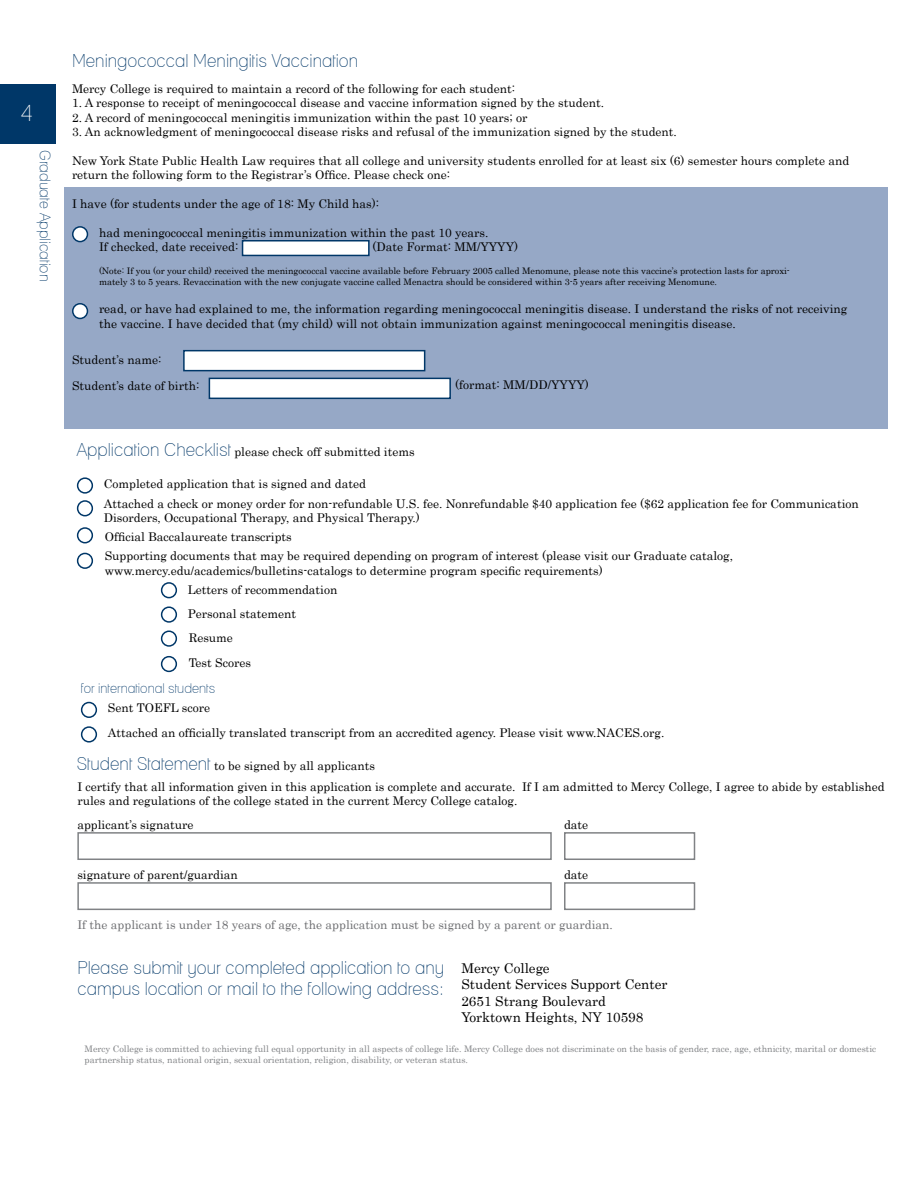
<style>
.page{position:relative;width:918px;height:1188px;background:#fff}
.page>*{position:absolute;margin:0;border:0;box-sizing:border-box;transform-origin:0 0}
.t1{font:condensed 18px/21.6px "Lane";color:#003768}
.t2{font:18px "Times";color:#fff}
.t3{font:condensed 15px "Lane";color:#003768}
.t4{font:13.5px/16.2px "Century";color:#000}
.t5{font:condensed 13.5px "Lane";color:#003768}
.t6{font:12px/14.4px "Century";color:#000}
.t7{font:12px "Century";color:#6d6e71}
.t8{font:9px/10.8px "Century";color:#000}
.t9{font:9px/10.8px "Century";color:#808285}
.s1{font-family:"Lane";font-stretch:condensed;font-size:24px}
.s2{font-family:"Lane";font-stretch:condensed;font-size:18px;color:#003768}
</style>
<div class="page">
<div style="left:64px;top:188px;width:824px;height:241px;background:#96a8c6"></div>
<div style="left:1px;top:84px;width:54px;height:60px;background:#003768"></div>
<div style="left:77px;top:553px;width:16px;height:16px;border:2px solid #003768;border-radius:50%"></div>
<div style="left:161px;top:656px;width:16px;height:16px;border:2px solid #003768;border-radius:50%"></div>
<div style="left:77px;top:477px;width:16px;height:17px;border:2px solid #003768;border-radius:50%"></div>
<div style="left:73px;top:227px;width:14px;height:15px;background:#fff;border-radius:50%"></div>
<div style="left:72px;top:226px;width:16px;height:16px;border:2px solid #003768;border-radius:50%"></div>
<div style="left:73px;top:304px;width:14px;height:14px;background:#fff;border-radius:50%"></div>
<div style="left:72px;top:303px;width:16px;height:16px;border:2px solid #003768;border-radius:50%"></div>
<div style="left:161px;top:582px;width:16px;height:16px;border:2px solid #003768;border-radius:50%"></div>
<div style="left:77px;top:500px;width:16px;height:16px;border:2px solid #003768;border-radius:50%"></div>
<div style="left:161px;top:606px;width:16px;height:17px;border:2px solid #003768;border-radius:50%"></div>
<div style="left:81px;top:726px;width:16px;height:17px;border:2px solid #003768;border-radius:50%"></div>
<div style="left:77px;top:527px;width:16px;height:16px;border:2px solid #003768;border-radius:50%"></div>
<div style="left:161px;top:631px;width:16px;height:16px;border:2px solid #003768;border-radius:50%"></div>
<div style="left:81px;top:702px;width:16px;height:16px;border:2px solid #003768;border-radius:50%"></div>
<div style="left:77px;top:832px;width:475px;height:28px;border:2px solid #808285"></div>
<div style="left:564px;top:832px;width:131px;height:28px;border:2px solid #808285"></div>
<div style="left:77px;top:882px;width:475px;height:28px;border:2px solid #808285"></div>
<div style="left:564px;top:882px;width:131px;height:28px;border:2px solid #808285"></div>
<div style="left:183px;top:350px;width:242px;height:21px;background:#fff;border:2px solid #003768"></div>
<div style="left:242px;top:240px;width:128px;height:16px;background:#fff;border:2px solid #003768"></div>
<div style="left:209px;top:378px;width:242px;height:21px;background:#fff;border:2px solid #003768"></div>
<h1 class="t2" style="left:19px;top:96px;width:15px">6<span class="s1">4</span></h1>
<p class="t3" style="left:54px;top:150px;width:133px;rotate:90deg">Graduate Application</p>
<h1 class="t1" style="left:72px;top:50px;width:288px">Meningococcal Meningitis Vaccination</h1>
<p class="t6" style="left:72px;top:80px;width:445px">Mercy College is required to maintain a record of the following for each student:</p>
<p class="t6" style="left:72px;top:95px;width:534px">1. A response to receipt of meningococcal disease and vaccine information signed by the student.</p>
<p class="t6" style="left:72px;top:109px;width:457px">2. A record of meningococcal meningitis immunization within the past 10 years; or</p>
<p class="t6" style="left:72px;top:124px;width:606px">3. An acknowledgment of meningococcal disease risks and refusal of the immunization signed by the student.</p>
<p class="t6" style="left:72px;top:152px;width:779px">New York State Public Health Law requires that all college and university students enrolled for at least six (6) semester hours complete and return the following form to the Registrar’s Office. Please check one:</p>
<p class="t6" style="left:72px;top:196px;width:309px">I have (for students under the age of 18: My Child has):</p>
<p class="t6" style="left:99px;top:224px;width:391px">had meningococcal meningitis immunization within the past 10 years.<br>If checked, date received:</p>
<p class="t6" style="left:372px;top:238px;width:147px">(Date Format: MM/YYYY)</p>
<p class="t8" style="left:99px;top:265px;width:692px">(Note: If you (or your child) received the meningococcal vaccine available before February 2005 called Menomune, please note this vaccine’s protection lasts for aproxi&shy;mately 3 to 5 years. Revaccination with the new conjugate vaccine called Menactra should be considered within 3-5 years after receiving Menomune.</p>
<p class="t6" style="left:99px;top:301px;width:750px">read, or have had explained to me, the information regarding meningococcal meningitis disease. I understand the risks of not receiving the vaccine. I have decided that (my child) will not obtain immunization against meningococcal meningitis disease.</p>
<p class="t6" style="left:72px;top:345px;width:129px;line-height:26.2px">Student’s name:<br>Student’s date of birth:</p>
<p class="t6" style="left:77px;top:443px;width:339px"><span class="s2">Application Checklist</span> please check off submitted items</p>
<p class="t6" style="left:104px;top:475px;width:264px">Completed application that is signed and dated</p>
<p class="t6" style="left:455px;top:377px;width:135px">(format: MM/DD/YYYY)</p>
<p class="t6" style="left:104px;top:495px;width:756px">Attached a check or money order for non-refundable U.S. fee. Nonrefundable $40 application fee ($62 application fee for Communication<br>Disorders, Occupational Therapy, and Physical Therapy.)</p>
<p class="t6" style="left:105px;top:528px;width:189px">Official Baccalaureate transcripts</p>
<p class="t6" style="left:105px;top:548px;width:630px">Supporting documents that may be required depending on program of interest (please visit our Graduate catalog, www.mercy.edu/academics/bulletins-catalogs to determine program specific requirements)</p>
<p class="t6" style="left:188px;top:581px;width:151px">Letters of recommendation</p>
<p class="t6" style="left:188px;top:606px;width:110px">Personal statement</p>
<p class="t6" style="left:189px;top:630px;width:46px">Resume</p>
<p class="t6" style="left:189px;top:654px;width:64px">Test Scores</p>
<p class="t6" style="left:108px;top:700px;width:104px">Sent TOEFL score</p>
<p class="t5" style="left:81px;top:680px;width:136px">for international students</p>
<p class="t6" style="left:108px;top:724px;width:558px">Attached an officially translated transcript from an accredited agency. Please visit www.NACES.org.</p>
<p class="t6" style="left:77px;top:755px;width:809px;line-height:20.5px"><span class="s2">Student Statement</span> to be signed by all applicants<br>I certify that all information given in this application is complete and accurate. If I am admitted to Mercy College, I agree to abide by established</p>
<p class="t6" style="left:77px;top:788px;width:442px;line-height:23.2px">rules and regulations of the college stated in the current Mercy College catalog. applicant’s signature</p>
<p class="t6" style="left:564px;top:816px;width:26px">date</p>
<p class="t6" style="left:77px;top:866px;width:162px">signature of parent/guardian</p>
<p class="t6" style="left:564px;top:866px;width:26px">date</p>
<p class="t7" style="left:77px;top:914px;width:537px">If the applicant is under 18 years of age, the application must be signed by a parent or guardian.</p>
<h1 class="t1" style="left:77px;top:956px;width:368px">Please submit your completed application to any campus location or mail to the following address:</h1>
<p class="t4" style="left:461px;top:959px;width:207px">Mercy College<br>Student Services Support Center<br>2651 Strang Boulevard<br>Yorktown Heights, NY 10598</p>
<p class="t9" style="left:85px;top:1042px;width:793px">Mercy College is committed to achieving full equal opportunity in all aspects of college life. Mercy College does not discriminate on the basis of gender, race, age, ethnicity, marital or domestic partnership status, national origin, sexual orientation, religion, disability, or veteran status.</p>
</div>
